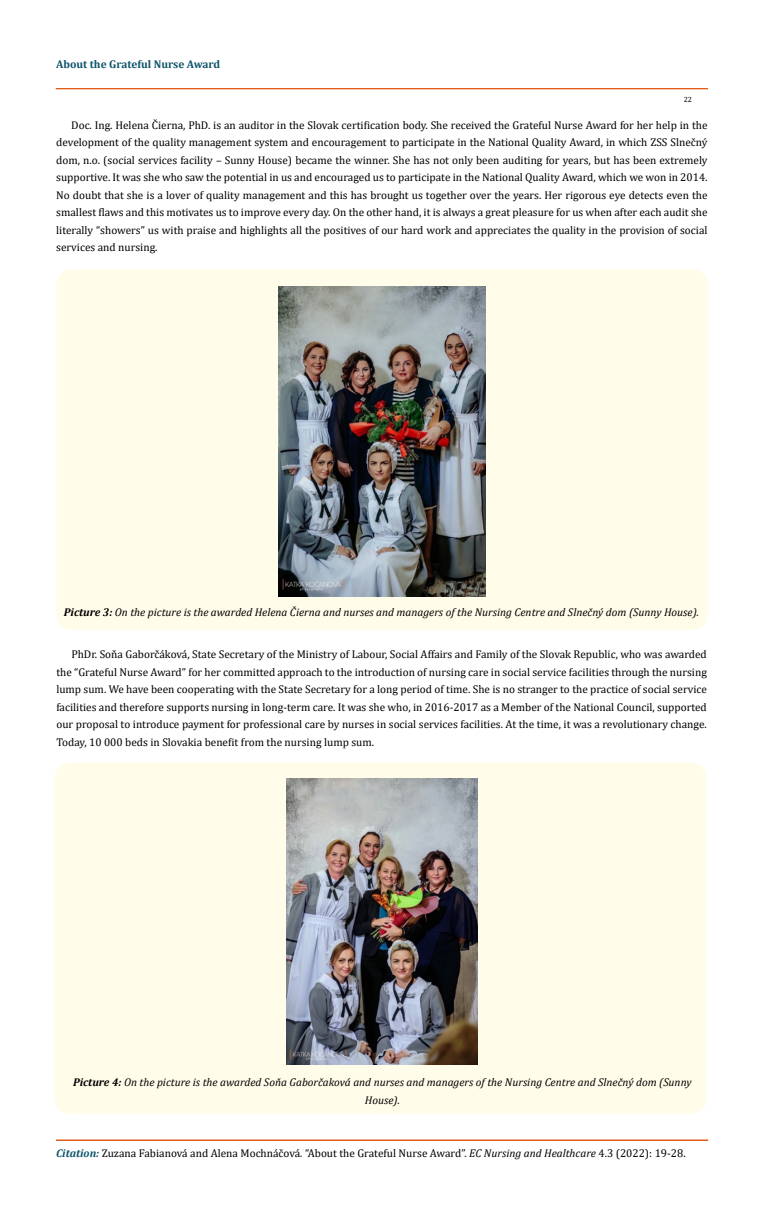
<style>
.page{position:relative;width:764px;height:1230px;background:#fff}
.page>*{position:absolute;margin:0;border:0;box-sizing:border-box;transform-origin:0 0}
.t1{font:11.25px/17.5px "Cambria";color:#000;text-align:justify}
.t2{font:italic 11.25px/17.5px "Cambria";color:#000;text-align:center}
.t3{font:700 11.25px "Cambria";color:#0e546a}
.t4{font:7.5px "Cambria";color:#000}
.s1{font-weight:700}
.s2{font-weight:700;font-style:italic;color:#0e546a}
.s3{font-style:italic}
</style>
<div class="page">
<hr style="left:56px;top:89px;width:651px;height:1px;background:#e05d1a">
<div style="left:56px;top:88px;width:651px;height:1px;border:1px solid #e05d1a"></div>
<div style="left:56px;top:1140px;width:652px;height:1px;border:1px solid #e05d1a"></div>
<div style="left:56px;top:269px;width:651px;height:361px;background:#fffde9;border-radius:15px"></div>
<img style="left:278px;top:286px;width:207px;height:310px">
<div style="left:55px;top:762px;width:652px;height:352px;background:#fffde9;border-radius:15px"></div>
<img style="left:286px;top:778px;width:191px;height:287px">
<p class="t3" style="left:56px;top:56px;width:165px">About the Grateful Nurse Award</p>
<p class="t4" style="left:684px;top:95px;width:10px">22</p>
<p class="t1" style="left:56px;top:116px;width:653px;text-indent:15px">Doc. Ing. Helena Čierna, PhD. is an auditor in the Slovak certification body. She received the Grateful Nurse Award for her help in the development of the quality management system and encouragement to participate in the National Quality Award, in which ZSS Slnečný dom, n.o. (social services facility – Sunny House) became the winner. She has not only been auditing for years, but has been extremely supportive. It was she who saw the potential in us and encouraged us to participate in the National Quality Award, which we won in 2014.<br>No doubt that she is a lover of quality management and this has brought us together over the years. Her rigorous eye detects even the smallest flaws and this motivates us to improve every day. On the other hand, it is always a great pleasure for us when after each audit she literally “showers” us with praise and highlights all the positives of our hard work and appreciates the quality in the provision of social services and nursing.</p>
<p class="t2" style="left:64px;top:603px;width:637px"><span class="s1">Picture 3:</span> On the picture is the awarded Helena Čierna and nurses and managers of the Nursing Centre and Slnečný dom (Sunny House).</p>
<p class="t1" style="left:56px;top:646px;width:652px;text-indent:15px">PhDr. Soňa Gaborčáková, State Secretary of the Ministry of Labour, Social Affairs and Family of the Slovak Republic, who was awarded the “Grateful Nurse Award” for her committed approach to the introduction of nursing care in social service facilities through the nursing lump sum. We have been cooperating with the State Secretary for a long period of time. She is no stranger to the practice of social service facilities and therefore supports nursing in long-term care. It was she who, in 2016-2017 as a Member of the National Council, supported our proposal to introduce payment for professional care by nurses in social services facilities. At the time, it was a revolutionary change.<br>Today, 10 000 beds in Slovakia benefit from the nursing lump sum.</p>
<p class="t2" style="left:73px;top:1073px;width:620px"><span class="s1">Picture 4:</span> On the picture is the awarded Soňa Gaborčaková and nurses and managers of the Nursing Centre and Slnečný dom (Sunny<br>House).</p>
<p class="t1" style="left:56px;top:1144px;width:631px"><span class="s2">Citation:</span> Zuzana Fabianová and Alena Mochnáčová<span class="s3">.</span> “About the Grateful Nurse Award”. <span class="s3">EC Nursing and Healthcare</span> 4.3 (2022): 19-28.</p>
</div>
